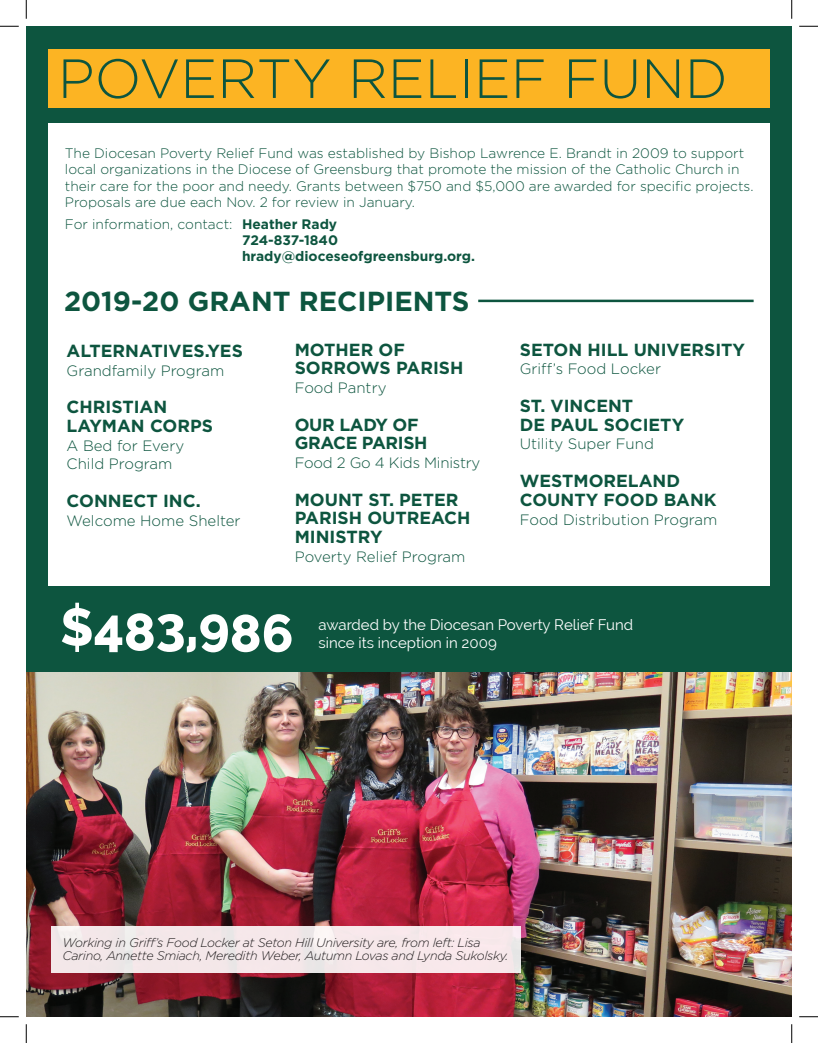
<style>
.page{position:relative;width:818px;height:1043px;background:#fff}
.page>*{position:absolute;margin:0;border:0;box-sizing:border-box;transform-origin:0 0}
.t1{font:300 55px "Gotham";color:#0d553f}
.t2{font:800 52.5px "Raleway";color:#fff}
.t3{font:700 27.5px "Gotham";color:#0d553f}
.t4{font:700 17.5px/18.8px "Gotham";color:#0d553f}
.t5{font:700 17.5px/18.8px "Gotham";letter-spacing:-.02em;color:#0d553f}
.t6{font:300 15px/18.8px "Gotham";color:#0d553f}
.t7{font:15px/18px "Raleway";color:#fff}
.t8{font:300 13.75px/16.2px "Gotham";color:#0d553f}
.t9{font:700 13.75px/16.2px "Gotham";color:#0d553f}
.t10{font:italic 300 12.5px/13.8px "Gotham";letter-spacing:-.025em;color:#231f20}
</style>
<div class="page">
<div style="left:26px;top:26px;width:765px;height:990px;background:#0d553f"></div>
<div style="left:49px;top:123px;width:720px;height:853px;background:#fff"></div>
<div style="left:26px;top:586px;width:765px;height:86px;background:#0d553f"></div>
<img style="left:26px;top:672px;width:765px;height:344px">
<div style="left:51px;top:926px;width:470px;height:46px;background:#f5e7e9"></div>
<hr style="left:478px;top:300px;width:275px;height:2px;background:#0d553f">
<div style="left:49px;top:49px;width:720px;height:59px;background:#fcb423"></div>
<svg style="left:0;top:25px;width:19px;height:2px"></svg>
<svg style="left:799px;top:25px;width:19px;height:2px"></svg>
<svg style="left:0;top:1016px;width:19px;height:1px"></svg>
<svg style="left:799px;top:1016px;width:19px;height:1px"></svg>
<svg style="left:25px;top:0;width:2px;height:19px"></svg>
<svg style="left:25px;top:1024px;width:2px;height:18px"></svg>
<svg style="left:791px;top:0;width:1px;height:19px"></svg>
<svg style="left:791px;top:1024px;width:1px;height:18px"></svg>
<h1 class="t1" style="left:58px;top:49px;width:671px">POVERTY RELIEF FUND</h1>
<p class="t8" style="left:65px;top:145px;width:690px">The Diocesan Poverty Relief Fund was established by Bishop Lawrence E. Brandt in 2009 to support local organizations in the Diocese of Greensburg that promote the mission of the Catholic Church in their care for the poor and needy. Grants between $750 and $5,000 are awarded for specific projects.<br>Proposals are due each Nov. 2 for review in January.</p>
<p class="t8" style="left:65px;top:216px;width:169px">For information, contact:</p>
<p class="t9" style="left:242px;top:215px;width:234px">Heather Rady<br>724-837-1840 hrady@dioceseofgreensburg.org.</p>
<h3 class="t3" style="left:64px;top:286px;width:407px">2019-20 GRANT RECIPIENTS</h3>
<p class="t4" style="left:67px;top:341px;width:178px">ALTERNATIVES.YES</p>
<p class="t6" style="left:67px;top:361px;width:159px">Grandfamily Program</p>
<p class="t4" style="left:67px;top:397px;width:148px">CHRISTIAN<br>LAYMAN CORPS</p>
<p class="t6" style="left:67px;top:436px;width:119px">A Bed for Every<br>Child Program</p>
<p class="t4" style="left:67px;top:491px;width:135px">CONNECT INC.</p>
<p class="t6" style="left:67px;top:511px;width:175px">Welcome Home Shelter</p>
<p class="t4" style="left:295px;top:339px;width:170px">MOTHER OF<br>SORROWS PARISH</p>
<p class="t6" style="left:295px;top:378px;width:93px">Food Pantry</p>
<p class="t5" style="left:295px;top:414px;width:134px">OUR LADY OF<br>GRACE PARISH</p>
<p class="t6" style="left:295px;top:453px;width:187px">Food 2 Go 4 Kids Ministry</p>
<p class="t4" style="left:295px;top:489px;width:177px">MOUNT ST. PETER<br>PARISH OUTREACH<br>MINISTRY</p>
<p class="t6" style="left:295px;top:547px;width:172px">Poverty Relief Program</p>
<p class="t4" style="left:520px;top:340px;width:227px">SETON HILL UNIVERSITY</p>
<p class="t6" style="left:520px;top:359px;width:143px">Griff’s Food Locker</p>
<p class="t4" style="left:520px;top:396px;width:166px">ST. VINCENT<br>DE PAUL SOCIETY</p>
<p class="t6" style="left:520px;top:434px;width:136px">Utility Super Fund</p>
<p class="t4" style="left:520px;top:471px;width:198px">WESTMORELAND<br>COUNTY FOOD BANK</p>
<p class="t6" style="left:520px;top:509px;width:199px">Food Distribution Program</p>
<h2 class="t2" style="left:60px;top:597px;width:235px">$483,986</h2>
<p class="t7" style="left:318px;top:615px;width:316px">awarded by the Diocesan Poverty Relief Fund since its inception in 2009</p>
<p class="t10" style="left:62px;top:935px;width:447px">Working in Griff’s Food Locker at Seton Hill University are, from left: Lisa<br>Carino, Annette Smiach, Meredith Weber, Autumn Lovas and Lynda Sukolsky.</p>
</div>
